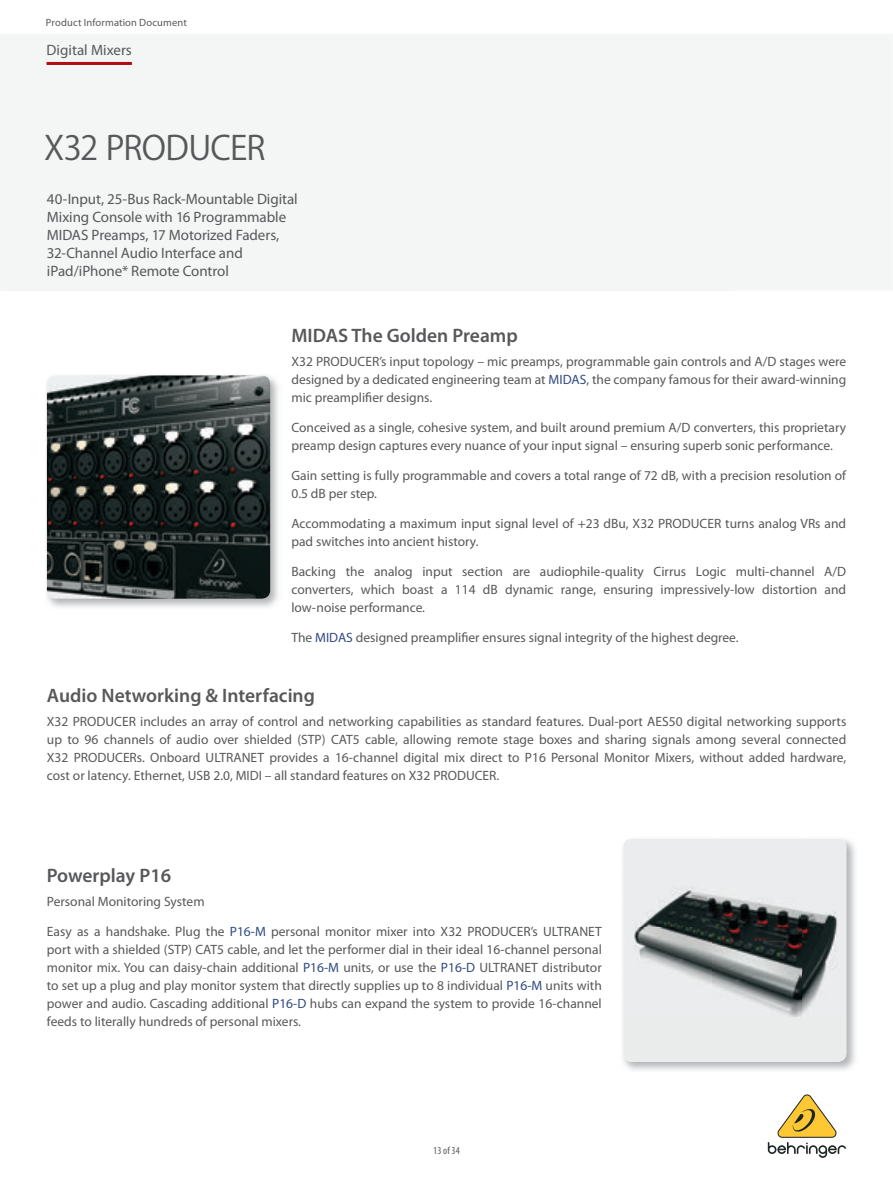
<style>
.page{position:relative;width:893px;height:1188px;background:#fff}
.page>*{position:absolute;margin:0;border:0;box-sizing:border-box;transform-origin:0 0}
.t1{font:33px "Koz Go Pro Regular 90 pv RKSJ H";letter-spacing:-.02em;color:#57585a}
.t2{font:600 19.5px "Myriad Pro";color:#57585a}
.t3{font:15px/18px "Myriad Pro";letter-spacing:-.005em;color:#57585a}
.t4{font:13.5px/18px "Myriad Pro";color:#57585a;text-align:justify}
.t5{font:10.5px "Myriad Pro";letter-spacing:.015em;color:#57585a}
.t6{font:condensed 10.5px "Myriad Pro";color:#57585a}
.s1{color:#2f4983}
</style>
<div class="page">
<hr style="left:47px;top:62px;width:85px;height:3px;background:#b00d15">
<svg style="left:768px;top:1094px;width:78px;height:64px"></svg>
<img style="left:45px;top:374px;width:237px;height:234px">
<img style="left:47px;top:375px;width:223px;height:224px;border-radius:9px">
<img style="left:622px;top:837px;width:233px;height:234px">
<img style="left:623px;top:839px;width:223px;height:223px">
<p class="t5" style="left:46px;top:18px;width:142px">Product Information Document</p>
<p class="t3" style="left:47px;top:42px;width:87px">Digital Mixers</p>
<h1 class="t1" style="left:44px;top:135px;width:223px">X32 PRODUCER</h1>
<p class="t3" style="left:47px;top:191px;width:252px">40-Input, 25-Bus Rack-Mountable Digital Mixing Console with 16 Programmable MIDAS Preamps, 17 Motorized Faders, 32-Channel Audio Interface and iPad/iPhone* Remote Control</p>
<h2 class="t2" style="left:291px;top:328px;width:228px">MIDAS The Golden Preamp</h2>
<p class="t4" style="left:291px;top:354px;width:556px">X32 PRODUCER’s input topology – mic preamps, programmable gain controls and A/D stages were designed by a dedicated engineering team at <span class="s1">MIDAS</span>, the company famous for their award-winning mic preamplifier designs.</p>
<p class="t4" style="left:291px;top:420px;width:556px">Conceived as a single, cohesive system, and built around premium A/D converters, this proprietary preamp design captures every nuance of your input signal – ensuring superb sonic performance.</p>
<p class="t4" style="left:291px;top:468px;width:556px">Gain setting is fully programmable and covers a total range of 72 dB, with a precision resolution of<br>0.5 dB per step.</p>
<p class="t4" style="left:291px;top:516px;width:556px">Accommodating a maximum input signal level of +23 dBu, X32 PRODUCER turns analog VRs and pad switches into ancient history.</p>
<p class="t4" style="left:291px;top:563px;width:556px">Backing the analog input section are audiophile-quality Cirrus Logic multi-channel A/D converters, which boast a 114 dB dynamic range, ensuring impressively-low distortion and low- noise performance.</p>
<p class="t4" style="left:291px;top:629px;width:449px">The <span class="s1">MIDAS</span> designed preamplifier ensures signal integrity of the highest degree.</p>
<h2 class="t2" style="left:47px;top:688px;width:270px">Audio Networking &amp; Interfacing</h2>
<p class="t4" style="left:47px;top:714px;width:801px">X32 PRODUCER includes an array of control and networking capabilities as standard features. Dual-port AES50 digital networking supports up to 96 channels of audio over shielded (STP) CAT5 cable, allowing remote stage boxes and sharing signals among several connected X32 PRODUCERs. Onboard ULTRANET provides a 16-channel digital mix direct to P16 Personal Monitor Mixers, without added hardware, cost or latency. Ethernet, USB 2.0, MIDI – all standard features on X32 PRODUCER.</p>
<h2 class="t2" style="left:47px;top:868px;width:126px">Powerplay P16</h2>
<p class="t4" style="left:47px;top:894px;width:159px">Personal Monitoring System</p>
<p class="t4" style="left:47px;top:924px;width:556px">Easy as a handshake. Plug the <span class="s1">P16-M</span> personal monitor mixer into X32 PRODUCER’s ULTRANET port with a shielded (STP) CAT5 cable, and let the performer dial in their ideal 16-channel personal monitor mix. You can daisy-chain additional <span class="s1">P16-M</span> units, or use the <span class="s1">P16-D</span> ULTRANET distributor to set up a plug and play monitor system that directly supplies up to 8 individual <span class="s1">P16-M</span> units with power and audio. Cascading additional <span class="s1">P16-D</span> hubs can expand the system to provide 16-channel feeds to literally hundreds of personal mixers.</p>
<p class="t6" style="left:433px;top:1147px;width:28px">13 of 34</p>
</div>
